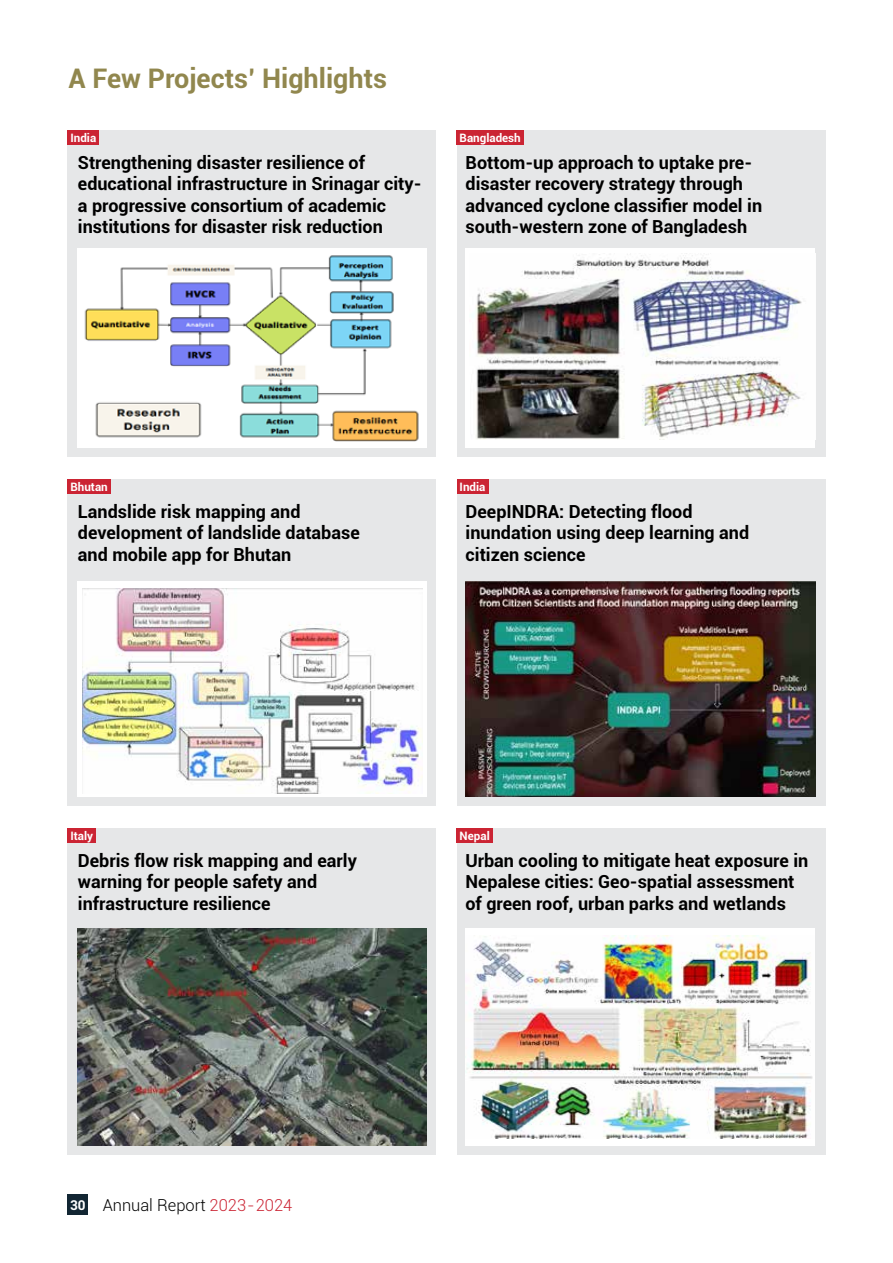
<style>
.page{position:relative;width:893px;height:1263px;background:#fff}
.page>*{position:absolute;margin:0;border:0;box-sizing:border-box;transform-origin:0 0}
.t1{font:700 27px "Roboto";color:#91874e}
.t2{font:700 18px/21.6px "Roboto";color:#000}
.t3{font:300 16.5px "Roboto";color:#000}
.t4{font:700 11.55px "Roboto";color:#fff}
.s1{font-weight:700;font-size:13.5px;color:#fff}
.s2{color:#cb2433}
</style>
<div class="page">
<div style="left:68px;top:1195px;width:20px;height:20px;background:#122633"></div>
<div style="left:68px;top:130px;width:368px;height:327px;background:#e6e7e8"></div>
<div style="left:457px;top:130px;width:368px;height:327px;background:#e6e7e8"></div>
<div style="left:77px;top:249px;width:350px;height:199px;background:#fff"></div>
<img style="left:84px;top:255px;width:335px;height:187px">
<div style="left:466px;top:249px;width:349px;height:199px;background:#fff"></div>
<img style="left:472px;top:253px;width:330px;height:187px">
<div style="left:68px;top:479px;width:368px;height:327px;background:#e6e7e8"></div>
<div style="left:457px;top:479px;width:369px;height:327px;background:#e6e7e8"></div>
<div style="left:68px;top:828px;width:368px;height:327px;background:#e6e7e8"></div>
<div style="left:457px;top:828px;width:368px;height:327px;background:#e6e7e8"></div>
<img style="left:77px;top:929px;width:350px;height:217px">
<div style="left:466px;top:929px;width:349px;height:217px;background:#fff"></div>
<img style="left:466px;top:936px;width:347px;height:203px">
<div style="left:77px;top:581px;width:350px;height:216px;background:#fff"></div>
<img style="left:466px;top:581px;width:349px;height:216px">
<img style="left:82px;top:588px;width:340px;height:205px">
<div style="left:68px;top:130px;width:31px;height:15px;background:#cb2433"></div>
<div style="left:68px;top:479px;width:43px;height:15px;background:#cb2433"></div>
<div style="left:68px;top:828px;width:28px;height:15px;background:#cb2433"></div>
<div style="left:457px;top:130px;width:67px;height:15px;background:#cb2433"></div>
<div style="left:457px;top:479px;width:31px;height:15px;background:#cb2433"></div>
<div style="left:457px;top:828px;width:36px;height:15px;background:#cb2433"></div>
<h1 class="t1" style="left:68px;top:59px;width:320px">A Few Projects’ Highlights</h1>
<p class="t4" style="left:70px;top:130px;width:27px">India</p>
<p class="t4" style="left:460px;top:130px;width:63px">Bangladesh</p>
<p class="t2" style="left:78px;top:151px;width:345px">Strengthening disaster resilience of educational infrastructure in Srinagar city&shy;a progressive consortium of academic institutions for disaster risk reduction</p>
<p class="t2" style="left:466px;top:151px;width:298px">Bottom-up approach to uptake pre&shy;disaster recovery strategy through advanced cyclone classifier model in south-western zone of Bangladesh</p>
<p class="t4" style="left:70px;top:479px;width:39px">Bhutan</p>
<p class="t4" style="left:460px;top:479px;width:27px">India</p>
<p class="t2" style="left:78px;top:500px;width:283px">Landslide risk mapping and development of landslide database and mobile app for Bhutan</p>
<p class="t2" style="left:466px;top:500px;width:285px">DeepINDRA: Detecting flood inundation using deep learning and citizen science</p>
<p class="t4" style="left:70px;top:828px;width:24px">Italy</p>
<p class="t4" style="left:460px;top:828px;width:32px">Nepal</p>
<p class="t2" style="left:78px;top:849px;width:280px">Debris flow risk mapping and early warning for people safety and infrastructure resilience</p>
<p class="t2" style="left:465px;top:849px;width:344px">Urban cooling to mitigate heat exposure in<br>Nepalese cities: Geo-spatial assessment of green roof, urban parks and wetlands</p>
<p class="t3" style="left:70px;top:1194px;width:224px"><span class="s1">30</span> Annual Report <span class="s2">2023-2024</span></p>
</div>
